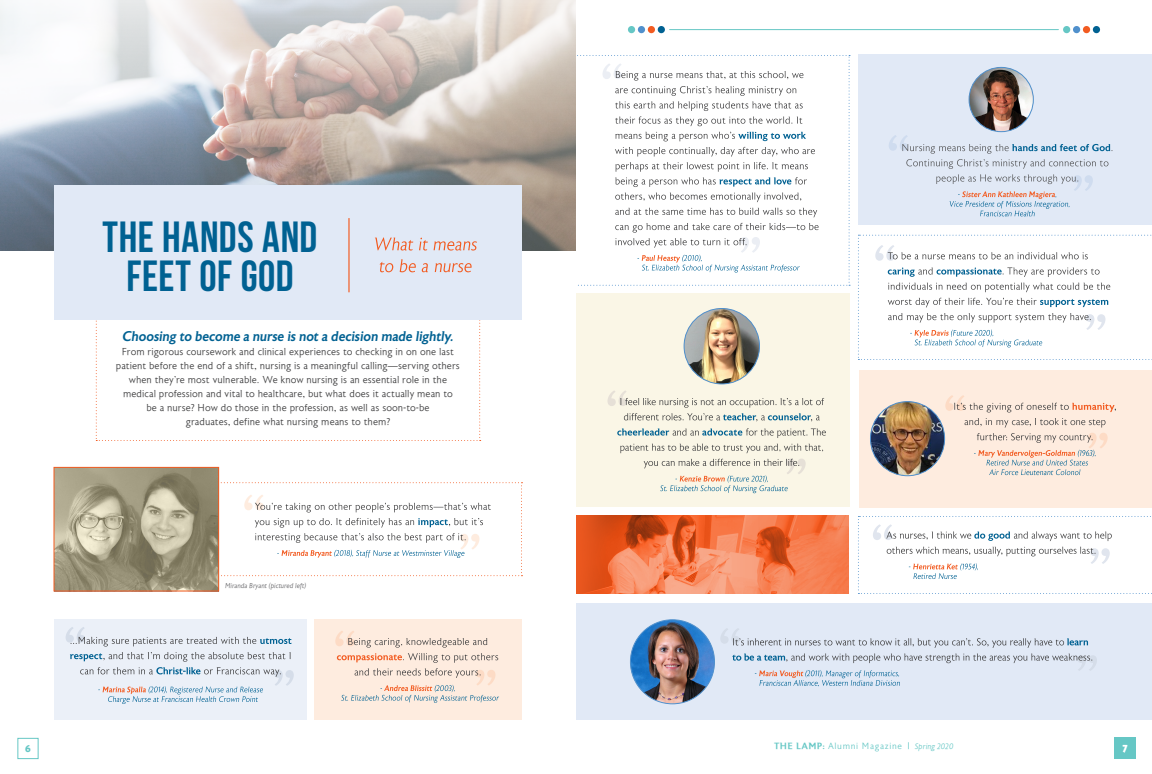
<style>
.page{position:relative;width:1152px;height:774px;background:#fff}
.page>*{position:absolute;margin:0;border:0;box-sizing:border-box;transform-origin:0 0}
.t1{font:700 43.6px/39.3px "Bebas Neue";letter-spacing:.015em;color:#006192;text-align:center}
.t2{font:italic 500 14px "Astoria";color:#006192}
.t3{font:300 10px/14px "Astoria";letter-spacing:-.005em;color:#3e3e3f;text-align:center}
.t4{font:700 10px "Astoria";color:#66c7c5}
.t5{font:700 10px "Astoria";color:#fff}
.t6{font:300 9px "Astoria";letter-spacing:.055em;color:#66c7c5}
.t7{font:italic 300 7px "Astoria";color:#636366}
.s1{font-family:"Astoria Roman";font-weight:400}
.s2{font-weight:500}
.s3{font-style:italic;font-size:8px}
</style>
<div class="page">
<div style="left:571px;top:293px;width:278px;height:214px;background:#faf6e6"></div>
<div style="left:858px;top:55px;width:294px;height:170px;background:#e1e9f6"></div>
<div style="left:576px;top:604px;width:576px;height:116px;background:#e1e9f6"></div>
<div style="left:0;top:0;width:576px;height:738px;background:#fff"></div>
<svg style="left:96px;top:320px;width:385px;height:121px"></svg>
<img style="left:0;top:0;width:576px;height:251px">
<img style="left:630px;top:620px;width:84px;height:84px;border-radius:42px">
<div style="left:54px;top:619px;width:253px;height:101px;background:#ebf0f8"></div>
<div style="left:314px;top:619px;width:208px;height:101px;background:#feecdf"></div>
<img style="left:56px;top:469px;width:161px;height:121px">
<div style="left:54px;top:467px;width:165px;height:125px;border:1px solid #f25b21"></div>
<div style="left:54px;top:186px;width:468px;height:134px;background:#e1e9f6"></div>
<hr style="left:670px;top:29px;width:388px;height:1px;background:#66c7c5">
<div style="left:1093px;top:26px;width:7px;height:7px;background:#006192;border-radius:50%"></div>
<div style="left:1083px;top:26px;width:7px;height:7px;background:#f25b21;border-radius:50%"></div>
<div style="left:1073px;top:26px;width:7px;height:7px;background:#5090cc;border-radius:50%"></div>
<div style="left:1063px;top:26px;width:7px;height:7px;background:#66c7c5;border-radius:50%"></div>
<div style="left:658px;top:26px;width:7px;height:7px;background:#006192;border-radius:50%"></div>
<div style="left:648px;top:26px;width:7px;height:7px;background:#f25b21;border-radius:50%"></div>
<div style="left:638px;top:26px;width:7px;height:7px;background:#5090cc;border-radius:50%"></div>
<div style="left:628px;top:26px;width:7px;height:7px;background:#66c7c5;border-radius:50%"></div>
<img style="left:969px;top:67px;width:64px;height:65px;border-radius:32px">
<div style="left:969px;top:67px;width:65px;height:65px;border:1px solid #5090cc;border-radius:50%"></div>
<img style="left:684px;top:309px;width:76px;height:75px;border-radius:38px">
<div style="left:684px;top:308px;width:76px;height:76px;border:1px solid #5090cc;border-radius:50%"></div>
<div style="left:860px;top:370px;width:292px;height:137px;background:#feecdf"></div>
<img style="left:870px;top:402px;width:75px;height:74px;border-radius:37px">
<div style="left:870px;top:401px;width:75px;height:75px;border:1px solid #5090cc;border-radius:50%"></div>
<img style="left:576px;top:516px;width:273px;height:78px">
<svg style="left:66px;top:627px;width:228px;height:77px"></svg>
<svg style="left:138px;top:482px;width:385px;height:94px"></svg>
<hr style="left:348px;top:218px;width:2px;height:74px;background:#f25b21">
<svg style="left:380px;top:259px;width:92px;height:13px"></svg>
<svg style="left:375px;top:237px;width:102px;height:14px"></svg>
<svg style="left:335px;top:631px;width:164px;height:72px"></svg>
<svg style="left:965px;top:418px;width:143px;height:57px"></svg>
<svg style="left:945px;top:395px;width:171px;height:17px"></svg>
<svg style="left:643px;top:459px;width:163px;height:34px"></svg>
<svg style="left:620px;top:444px;width:203px;height:9px"></svg>
<svg style="left:617px;top:428px;width:209px;height:10px"></svg>
<svg style="left:608px;top:391px;width:216px;height:31px"></svg>
<svg style="left:858px;top:516px;width:294px;height:78px"></svg>
<svg style="left:544px;top:55px;width:306px;height:231px"></svg>
<svg style="left:889px;top:135px;width:223px;height:81px"></svg>
<svg style="left:732px;top:654px;width:365px;height:33px"></svg>
<svg style="left:721px;top:629px;width:367px;height:19px"></svg>
<svg style="left:858px;top:235px;width:294px;height:125px"></svg>
<div style="left:17px;top:738px;width:22px;height:21px;border:1px solid #66c7c5"></div>
<div style="left:1114px;top:738px;width:22px;height:21px;background:#66c7c5"></div>
<p class="t1" style="left:103px;top:217px;width:216px">THE HANDS AND<br>FEET OF GOD</p>
<p class="t2" style="left:123px;top:329px;width:332px">Choosing to become a nurse is not a decision made lightly.</p>
<p class="t3" style="left:116px;top:345px;width:346px">From rigorous coursework and clinical experiences to checking in on one last patient before the end of a shift<span class="s1">,</span> nursing is a meaningful calling—serving others when they’re most vulnerable. We know nursing is an essential role in the medical profession and vital to healthcare<span class="s1">,</span> but what does it actually mean to<br>be a nurse? How do those in the profession<span class="s1">,</span> as well as soon-to-be<br>graduates<span class="s1">,</span> define what nursing means to them?</p>
<p class="t7" style="left:225px;top:582px;width:83px">Miranda Bryant (pictured left)</p>
<p class="t4" style="left:25px;top:743px;width:7px">6</p>
<p class="t6" style="left:774px;top:742px;width:181px"><span class="s2">THE LAMP:</span> Alumni Magazine <span class="s1">|</span> <span class="s3">Spring 2020</span></p>
<p class="t5" style="left:1123px;top:743px;width:6px">7</p>
</div>
